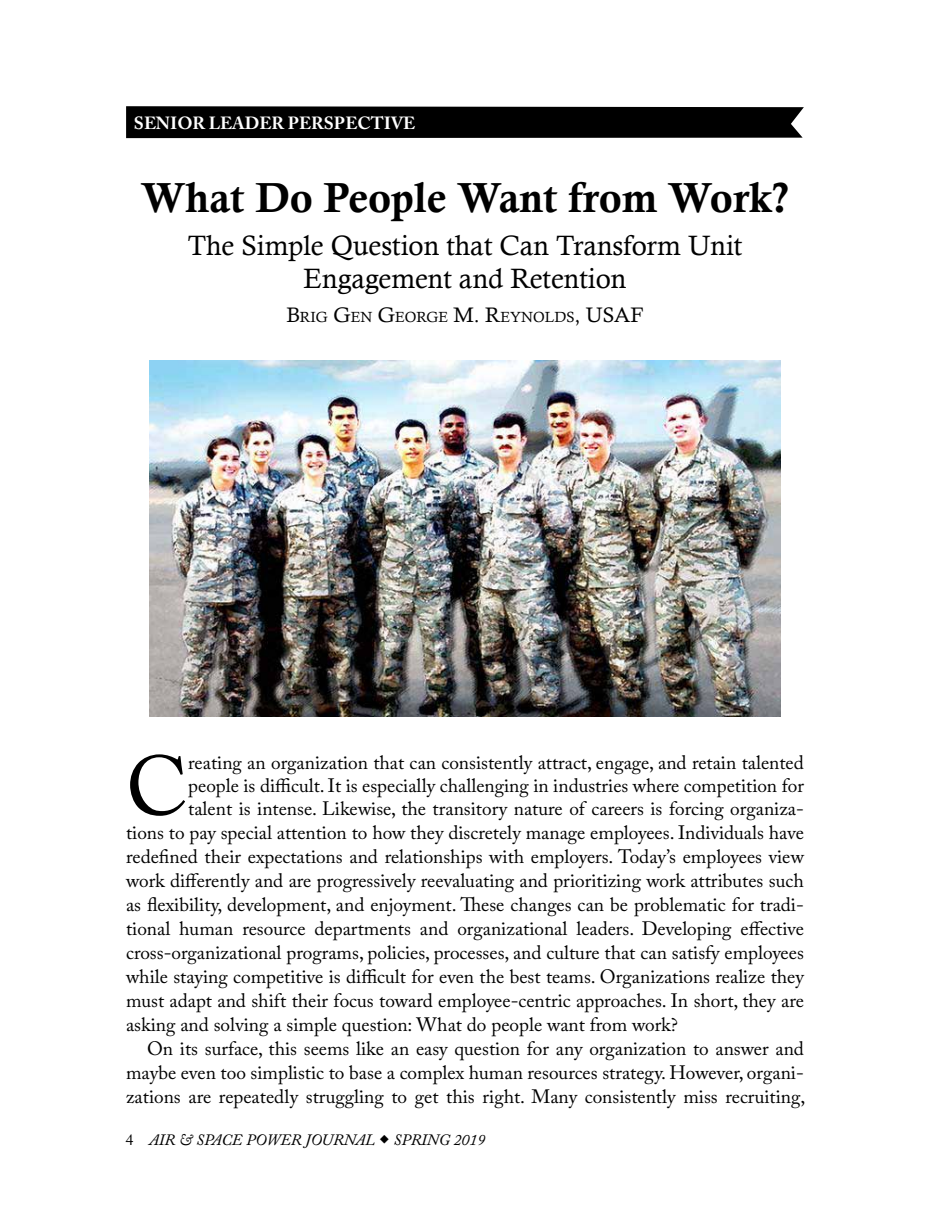
<style>
.page{position:relative;width:930px;height:1229px;background:#fff}
.page>*{position:absolute;margin:0;border:0;box-sizing:border-box;transform-origin:0 0}
.t1{font:83.3px "Adobe Caslon Pro";color:#000}
.t2{font:42px "Calis MT Bol";color:#000}
.t3{font:28px/32.7px "Calisto";color:#000;text-align:center}
.t4{font:19.25px "Adobe Caslon Pro";color:#000}
.t5{font:700 17.5px "Adobe Caslon Pro";color:#fff}
.t6{font:italic 15.75px "Adobe Caslon Pro";color:#000}
.t7{font:14.7px "Calisto";color:#000}
.s1{font-size:21px}
.s2{font-style:normal}
</style>
<div class="page">
<div style="left:126px;top:106px;width:677px;height:32px;background:#000"></div>
<img style="left:150px;top:360px;width:630px;height:357px">
<p class="t5" style="left:134px;top:112px;width:282px">SENIOR LEADER PERSPECTIVE</p>
<h1 class="t2" style="left:141px;top:173px;width:649px">What Do People Want from Work?</h1>
<h2 class="t3" style="left:188px;top:229px;width:556px">The Simple Question that Can Transform Unit<br>Engagement and Retention</h2>
<p class="t7" style="left:286px;top:309px;width:358px"><span class="s1">B</span>RIG <span class="s1">G</span>EN <span class="s1">G</span>EORGE <span class="s1">M. R</span>EYNOLDS<span class="s1">, USAF</span></p>
<p class="t1" style="left:126px;top:737px;width:64px">C</p>
<p class="t4" style="left:188px;top:751px;width:617px">reating an organization that can consistently attract, engage, and retain talented</p>
<p class="t4" style="left:188px;top:774px;width:617px">people is difficult. It is especially challenging in industries where competition for</p>
<p class="t4" style="left:188px;top:796px;width:617px">talent is intense. Likewise, the transitory nature of careers is forcing organiza-</p>
<p class="t4" style="left:126px;top:820px;width:679px">tions to pay special attention to how they discretely manage employees. Individuals have</p>
<p class="t4" style="left:126px;top:844px;width:679px">redefined their expectations and relationships with employers. Today’s employees view</p>
<p class="t4" style="left:126px;top:868px;width:679px">work differently and are progressively reevaluating and prioritizing work attributes such</p>
<p class="t4" style="left:126px;top:892px;width:679px">as flexibility, development, and enjoyment. These changes can be problematic for tradi-</p>
<p class="t4" style="left:126px;top:916px;width:679px">tional human resource departments and organizational leaders. Developing effective</p>
<p class="t4" style="left:126px;top:941px;width:679px">cross-organizational programs, policies, processes, and culture that can satisfy employees</p>
<p class="t4" style="left:126px;top:965px;width:679px">while staying competitive is difficult for even the best teams. Organizations realize they</p>
<p class="t4" style="left:126px;top:989px;width:679px">must adapt and shift their focus toward employee-centric approaches. In short, they are</p>
<p class="t4" style="left:126px;top:1013px;width:553px">asking and solving a simple question: What do people want from work?</p>
<p class="t4" style="left:147px;top:1037px;width:658px">On its surface, this seems like an easy question for any organization to answer and</p>
<p class="t4" style="left:126px;top:1061px;width:679px">maybe even too simplistic to base a complex human resources strategy. However, organi-</p>
<p class="t4" style="left:126px;top:1085px;width:680px">zations are repeatedly struggling to get this right. Many consistently miss recruiting,</p>
<p class="t6" style="left:125px;top:1130px;width:361px"><span class="s2">4</span> AIR &amp; SPACE POWER JOURNAL SPRING 2019</p>
</div>
